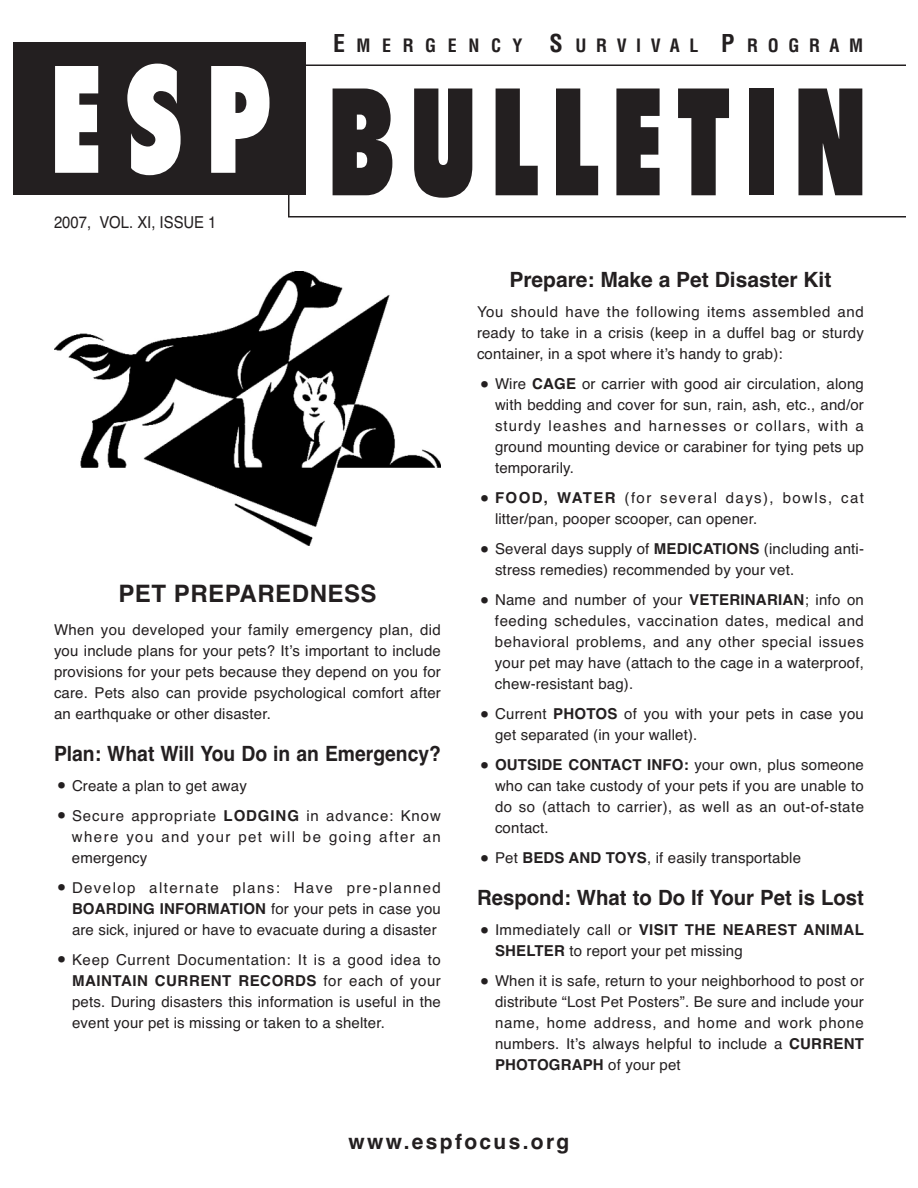
<style>
.page{position:relative;width:918px;height:1188px;background:#fff}
.page>*{position:absolute;margin:0;border:0;box-sizing:border-box;transform-origin:0 0}
.t1{font:900 condensed 150px "Flyer";letter-spacing:.09em;color:#231f20}
.t2{font:700 24px "Helvetica";letter-spacing:.02em;color:#231f20}
.t3{font:700 21px "Helvetica";color:#231f20}
.t4{font:700 21px "Helvetica";color:#231f20;scale:.92 1}
.t5{font:700 21px "Helvetica";letter-spacing:.11em;color:#231f20}
.t6{font:700 condensed 18px "Helvetica";letter-spacing:.53em;color:#231f20}
.t7{font:16.5px "Helvetica";color:#231f20;scale:.9 1}
.t8{font:15px/21px "Helvetica";letter-spacing:.01em;color:#231f20;text-align:justify}
.s1{font-size:24px}
.s2{color:#fff}
.s3{font-size:30px}
.s4{font-weight:700}
</style>
<div class="page">
<svg style="left:288px;top:64px;width:618px;height:154px"></svg>
<div style="left:14px;top:42px;width:292px;height:153px;background:#231f20"></div>
<img style="left:54px;top:271px;width:387px;height:275px">
<p class="t6" style="left:333px;top:38px;width:532px"><span class="s1">E</span>MERGENCY <span class="s1">S</span>URVIVAL <span class="s1">P</span>ROGRAM</p>
<h1 class="t1" style="left:50px;top:88px;width:820px"><span class="s2">ESP</span> BULLETIN</h1>
<p class="t7" style="left:54px;top:216px;width:182px">2007, VOL. XI, ISSUE 1</p>
<h2 class="t2" style="left:118px;top:585px;width:260px">PET PREPAREDNESS</h2>
<p class="t8" style="left:54px;top:620px;width:388px">When you developed your family emergency plan, did you include plans for your pets? It’s important to include provisions for your pets because they depend on you for care. Pets also can provide psychological comfort after an earthquake or other disaster.</p>
<h3 class="t4" style="left:54px;top:746px;width:422px">Plan: What Will You Do in an Emergency?</h3>
<p class="t8" style="left:54px;top:776px;width:194px"><span class="s3">•</span> Create a plan to get away</p>
<p class="t8" style="left:72px;top:806px;width:370px;text-indent:-18px"><span class="s3">•</span> Secure appropriate <span class="s4">LODGING</span> in advance: Know where you and your pet will be going after an emergency</p>
<p class="t8" style="left:72px;top:878px;width:370px;text-indent:-18px"><span class="s3">•</span> Develop alternate plans: Have pre-planned <span class="s4">BOARDING INFORMATION</span> for your pets in case you are sick, injured or have to evacuate during a disaster</p>
<p class="t8" style="left:72px;top:950px;width:370px;text-indent:-18px"><span class="s3">•</span> Keep Current Documentation: It is a good idea to <span class="s4">MAINTAIN CURRENT RECORDS</span> for each of your pets. During disasters this information is useful in the event your pet is missing or taken to a shelter.</p>
<h3 class="t3" style="left:509px;top:272px;width:323px">Prepare: Make a Pet Disaster Kit</h3>
<p class="t8" style="left:477px;top:303px;width:388px">You should have the following items assembled and ready to take in a crisis (keep in a duffel bag or sturdy container, in a spot where it’s handy to grab):</p>
<p class="t8" style="left:495px;top:375px;width:370px;text-indent:-18px"><span class="s3">•</span> Wire <span class="s4">CAGE</span> or carrier with good air circulation, along with bedding and cover for sun, rain, ash, etc., and/or sturdy leashes and harnesses or collars, with a ground mounting device or carabiner for tying pets up temporarily.</p>
<p class="t8" style="left:495px;top:489px;width:370px;text-indent:-18px"><span class="s3">•</span> <span class="s4">FOOD, WATER</span> (for several days), bowls, cat litter/pan, pooper scooper, can opener.</p>
<p class="t8" style="left:495px;top:540px;width:371px;text-indent:-18px"><span class="s3">•</span> Several days supply of <span class="s4">MEDICATIONS</span> (including anti&shy;stress remedies) recommended by your vet.</p>
<p class="t8" style="left:495px;top:591px;width:370px;text-indent:-18px"><span class="s3">•</span> Name and number of your <span class="s4">VETERINARIAN</span>; info on feeding schedules, vaccination dates, medical and behavioral problems, and any other special issues your pet may have (attach to the cage in a waterproof, chew-resistant bag).</p>
<p class="t8" style="left:495px;top:705px;width:370px;text-indent:-18px"><span class="s3">•</span> Current <span class="s4">PHOTOS</span> of you with your pets in case you get separated (in your wallet).</p>
<p class="t8" style="left:495px;top:756px;width:371px;text-indent:-18px"><span class="s3">•</span> <span class="s4">OUTSIDE CONTACT INFO:</span> your own, plus someone who can take custody of your pets if you are unable to do so (attach to carrier), as well as an out-of-state contact.</p>
<p class="t8" style="left:477px;top:849px;width:326px"><span class="s3">•</span> Pet <span class="s4">BEDS AND TOYS</span>, if easily transportable</p>
<h3 class="t3" style="left:477px;top:890px;width:389px">Respond: What to Do If Your Pet is Lost</h3>
<p class="t8" style="left:495px;top:921px;width:370px;text-indent:-18px"><span class="s3">•</span> Immediately call or <span class="s4">VISIT THE NEAREST ANIMAL<br>SHELTER</span> to report your pet missing</p>
<p class="t8" style="left:495px;top:972px;width:370px;text-indent:-18px"><span class="s3">•</span> When it is safe, return to your neighborhood to post or distribute “Lost Pet Posters”. Be sure and include your name, home address, and home and work phone numbers. It’s always helpful to include a <span class="s4">CURRENT PHOTOGRAPH</span> of your pet</p>
<h3 class="t5" style="left:349px;top:1134px;width:222px">www.espfocus.org</h3>
</div>
